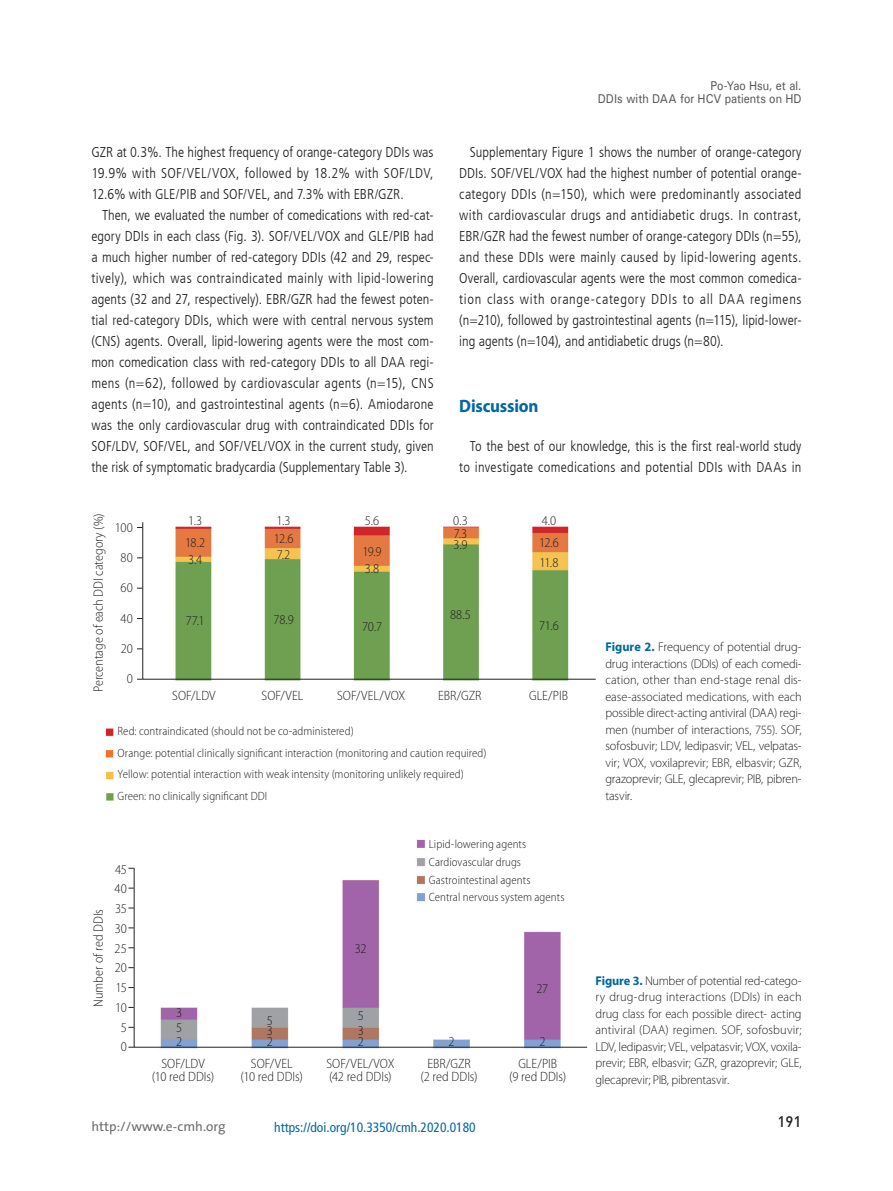
<style>
.page{position:relative;width:893px;height:1191px;background:#fff}
.page>*{position:absolute;margin:0;border:0;box-sizing:border-box;transform-origin:0 0}
.t1{font:700 18px "Myriad Pro";letter-spacing:-.01em;color:#0168a1;scale:.95 1}
.t2{font:15px "Dinmed";color:#231f20}
.t3{font:300 condensed 14.25px/21px "Frutiger LT";letter-spacing:.005em;color:#231f20;text-align:justify}
.t4{font:300 semi-condensed 13.5px/19.6px "Myriad Pro";color:#231f20}
.t5{font:condensed 13.5px "Frutiger LT";color:#0168a1}
.t6{font:13.5px "The Sans";color:#6c6d70}
.t7{font:300 12.75px/16.5px "Myriad Pro";letter-spacing:-.015em;color:#231f20;text-align:justify}
.t8{font:500 12.75px/13.5px "Univers";color:#57585a;text-align:right;scale:.88 1}
.t9{font:300 semi-condensed 12px/17.7px "Myriad Pro";letter-spacing:.005em;color:#231f20}
.s1{font-weight:700;color:#0168a1}
</style>
<div class="page">
<svg style="left:133px;top:867px;width:455px;height:181px"></svg>
<svg style="left:142px;top:522px;width:454px;height:158px"></svg>
<p class="t3" style="left:91px;top:141px;width:344px">GZR at 0.3%. The highest frequency of orange-category DDIs was 19.9% with SOF/VEL/VOX, followed by 18.2% with SOF/LDV, 12.6% with GLE/PIB and SOF/VEL, and 7.3% with EBR/GZR.</p>
<p class="t3" style="left:91px;top:204px;width:344px;text-indent:11px">Then, we evaluated the number of comedications with red-cat&shy;egory DDIs in each class (Fig. 3). SOF/VEL/VOX and GLE/PIB had a much higher number of red-category DDIs (42 and 29, respec&shy;tively), which was contraindicated mainly with lipid‐lowering agents (32 and 27, respectively). EBR/GZR had the fewest poten&shy;tial red-category DDIs, which were with central nervous system (CNS) agents. Overall, lipid-lowering agents were the most com&shy;mon comedication class with red-category DDIs to all DAA regi&shy;mens (n=62), followed by cardiovascular agents (n=15), CNS agents (n=10), and gastrointestinal agents (n=6). Amiodarone was the only cardiovascular drug with contraindicated DDIs for SOF/LDV, SOF/VEL, and SOF/VEL/VOX in the current study, given the risk of symptomatic bradycardia (Supplementary Table 3).</p>
<p class="t8" style="left:598px;top:78px;width:233px">Po-Yao Hsu, et al.<br>DDIs with DAA for HCV patients on HD</p>
<p class="t3" style="left:459px;top:142px;width:344px;text-indent:11px">Supplementary Figure 1 shows the number of orange-category DDIs. SOF/VEL/VOX had the highest number of potential orange&shy;category DDIs (n=150), which were predominantly associated with cardiovascular drugs and antidiabetic drugs. In contrast, EBR/GZR had the fewest number of orange-category DDIs (n=55), and these DDIs were mainly caused by lipid‐lowering agents.<br>Overall, cardiovascular agents were the most common comedica&shy;tion class with orange-category DDIs to all DAA regimens (n=210), followed by gastrointestinal agents (n=115), lipid-lower&shy;ing agents (n=104), and antidiabetic drugs (n=80).</p>
<p class="t1" style="left:459px;top:394px;width:85px">Discussion</p>
<p class="t3" style="left:459px;top:435px;width:344px;text-align:right">To the best of our knowledge, this is the first real‐world study to investigate comedications and potential DDIs with DAAs in</p>
<p class="t4" style="left:88px;top:692px;width:180px;rotate:-90deg">Percentage of each DDI category (%)</p>
<p class="t4" style="left:115px;top:517px;width:19px">100</p>
<p class="t4" style="left:121px;top:547px;width:14px">80</p>
<p class="t4" style="left:121px;top:578px;width:14px">60</p>
<p class="t4" style="left:120px;top:608px;width:14px">40</p>
<p class="t4" style="left:121px;top:638px;width:14px">20</p>
<p class="t4" style="left:127px;top:669px;width:8px">0</p>
<p class="t4" style="left:185px;top:509px;width:22px;line-height:22.5px">1.3<br>18.2</p>
<p class="t4" style="left:188px;top:549px;width:16px">3.4</p>
<p class="t4" style="left:186px;top:611px;width:20px">77.1</p>
<p class="t4" style="left:274px;top:511px;width:21px;line-height:18px">1.3<br>12.6</p>
<p class="t4" style="left:277px;top:545px;width:15px">7.2</p>
<p class="t4" style="left:274px;top:609px;width:22px">78.9</p>
<p class="t4" style="left:365px;top:510px;width:16px">5.6</p>
<p class="t4" style="left:362px;top:543px;width:21px;line-height:16.5px">19.9<br>3.8</p>
<p class="t4" style="left:362px;top:617px;width:22px">70.7</p>
<p class="t4" style="left:453px;top:513px;width:16px;line-height:13.5px">0.3<br>7.3</p>
<p class="t4" style="left:453px;top:534px;width:16px">3.9</p>
<p class="t4" style="left:450px;top:605px;width:22px">88.5</p>
<p class="t4" style="left:539px;top:509px;width:21px;line-height:22.5px">4.0<br>12.6</p>
<p class="t4" style="left:539px;top:552px;width:20px">11.8</p>
<p class="t4" style="left:539px;top:615px;width:21px">71.6</p>
<p class="t4" style="left:172px;top:686px;width:45px">SOF/LDV</p>
<p class="t4" style="left:262px;top:686px;width:43px">SOF/VEL</p>
<p class="t4" style="left:337px;top:686px;width:70px">SOF/VEL/VOX</p>
<p class="t4" style="left:438px;top:686px;width:45px">EBR/GZR</p>
<p class="t4" style="left:529px;top:686px;width:40px">GLE/PIB</p>
<p class="t9" style="left:118px;top:720px;width:371px;line-height:21.5px">Red: contraindicated (should not be co-administered)<br>Orange: potential clinically significant interaction (monitoring and caution required)<br>Yellow: potential interaction with weak intensity (monitoring unlikely required)<br>Green: no clinically significant DDI</p>
<p class="t4" style="left:88px;top:1007px;width:99px;rotate:-90deg">Number of red DDIs</p>
<p class="t4" style="left:114px;top:859px;width:14px;text-align:center">45<br>40<br>35<br>30<br>25<br>20<br>15<br>10<br>5<br>0</p>
<p class="t4" style="left:176px;top:1005px;width:8px;line-height:15px">3<br>5</p>
<p class="t4" style="left:176px;top:1031px;width:8px">2</p>
<p class="t4" style="left:267px;top:1015px;width:8px;line-height:10.2px;text-align:justify">5<br>3<br>2</p>
<p class="t4" style="left:355px;top:938px;width:13px">32</p>
<p class="t9" style="left:429px;top:835px;width:137px">Lipid-lowering agents<br>Cardiovascular drugs<br>Gastrointestinal agents<br>Central nervous system agents</p>
<p class="t4" style="left:536px;top:979px;width:13px">27</p>
<p class="t4" style="left:358px;top:1008px;width:8px;line-height:15px">5<br>3</p>
<p class="t4" style="left:358px;top:1031px;width:8px">2</p>
<p class="t4" style="left:449px;top:1031px;width:8px">2</p>
<p class="t4" style="left:539px;top:1031px;width:8px">2</p>
<p class="t4" style="left:152px;top:1057px;width:64px;line-height:13.2px;text-align:center">SOF/LDV<br>(10 red DDIs)</p>
<p class="t4" style="left:241px;top:1057px;width:64px;line-height:13.2px;text-align:center">SOF/VEL<br>(10 red DDIs)</p>
<p class="t4" style="left:326px;top:1057px;width:70px;line-height:13.2px">SOF/VEL/VOX (42 red DDIs)</p>
<p class="t4" style="left:420px;top:1057px;width:59px;line-height:13.2px;text-align:center">EBR/GZR<br>(2 red DDIs)</p>
<p class="t4" style="left:509px;top:1057px;width:58px;line-height:13.2px;text-align:center">GLE/PIB<br>(9 red DDIs)</p>
<p class="t6" style="left:91px;top:1115px;width:136px">http://www.e-cmh.org</p>
<p class="t5" style="left:274px;top:1119px;width:203px">https://doi.org/10.3350/cmh.2020.0180</p>
<p class="t7" style="left:605px;top:638px;width:198px"><span class="s1">Figure 2.</span> Frequency of potential drug&shy;drug interactions (DDIs) of each comedi&shy;cation, other than end-stage renal dis&shy;ease-associated medications, with each possible direct-acting antiviral (DAA) regi&shy;men (number of interactions, 755). SOF, sofosbuvir; LDV, ledipasvir; VEL, velpatas&shy;vir; VOX, voxilaprevir; EBR, elbasvir; GZR, grazoprevir; GLE, glecaprevir; PIB, pibren&shy;tasvir.</p>
<p class="t7" style="left:595px;top:972px;width:208px"><span class="s1">Figure 3.</span> Number of potential red-catego&shy;ry drug-drug interactions (DDIs) in each drug class for each possible direct- acting antiviral (DAA) regimen. SOF, sofosbuvir; LDV, ledipasvir; VEL, velpatasvir; VOX, voxila&shy;previr; EBR, elbasvir; GZR, grazoprevir; GLE, glecaprevir; PIB, pibrentasvir.</p>
<p class="t2" style="left:778px;top:1112px;width:25px">191</p>
</div>
